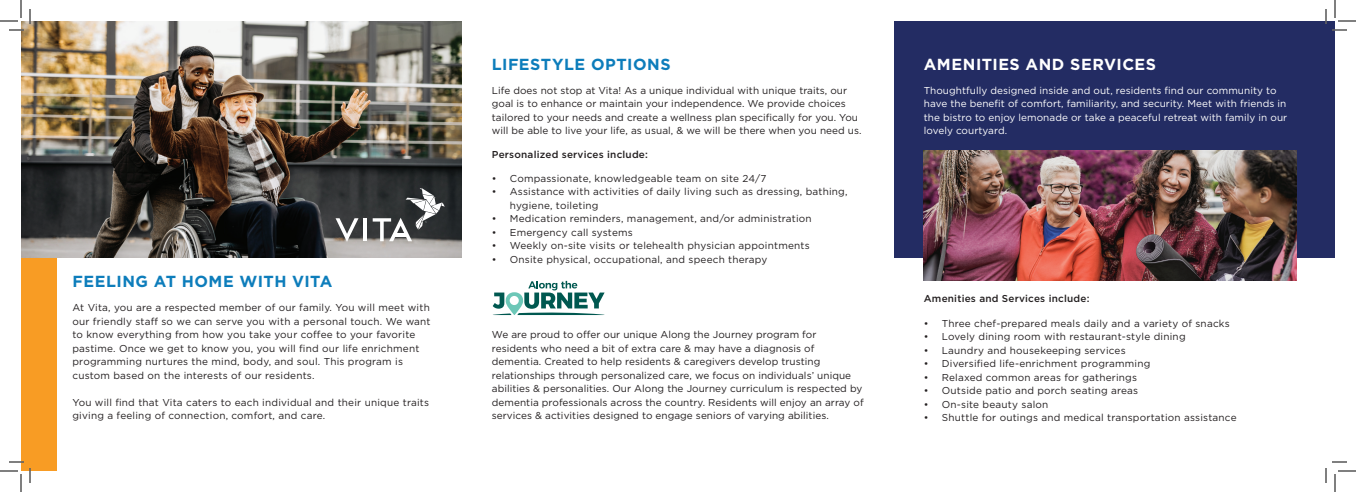
<style>
.page{position:relative;width:1356px;height:492px;background:#fff}
.page>*{position:absolute;margin:0;border:0;box-sizing:border-box;transform-origin:0 0}
.t1{font:700 16px "Gotham";letter-spacing:.03em;color:#0d7dbb}
.t2{font:700 16px "Gotham";letter-spacing:.035em;color:#fff}
.t3{font:10px/13.5px "Gotham";letter-spacing:.015em;color:#231f20}
.t4{font:10px/13.5px "Gotham";letter-spacing:.005em;color:#fff}
.t5{font:500 10px "Gotham";letter-spacing:.02em;color:#231f20}
</style>
<div class="page">
<div style="left:894px;top:21px;width:441px;height:237px;background:#232c63"></div>
<div style="left:21px;top:21px;width:36px;height:450px;background:#f89c24"></div>
<svg style="left:492px;top:281px;width:113px;height:34px"></svg>
<img style="left:21px;top:21px;width:441px;height:237px">
<img style="left:924px;top:150px;width:372px;height:131px">
<hr style="left:364px;top:218px;width:3px;height:23px;background:#fff">
<svg style="left:336px;top:218px;width:23px;height:24px"></svg>
<svg style="left:373px;top:188px;width:72px;height:53px;background:#5a5d5e"></svg>
<svg style="left:0;top:0;width:31px;height:31px"></svg>
<svg style="left:0;top:461px;width:31px;height:31px"></svg>
<svg style="left:1325px;top:0;width:31px;height:31px"></svg>
<svg style="left:1325px;top:461px;width:31px;height:31px"></svg>
<h1 class="t1" style="left:72px;top:271px;width:261px">FEELING AT HOME WITH VITA</h1>
<p class="t3" style="left:72px;top:301px;width:360px">At Vita, you are a respected member of our family. You will meet with our friendly staff so we can serve you with a personal touch. We want to know everything from how you take your coffee to your favorite pastime. Once we get to know you, you will find our life enrichment programming nurtures the mind, body, and soul. This program is custom based on the interests of our residents.</p>
<p class="t3" style="left:72px;top:395px;width:358px">You will find that Vita caters to each individual and their unique traits giving a feeling of connection, comfort, and care.</p>
<h1 class="t1" style="left:492px;top:54px;width:180px">LIFESTYLE OPTIONS</h1>
<h1 class="t2" style="left:924px;top:54px;width:234px">AMENITIES AND SERVICES</h1>
<p class="t3" style="left:492px;top:83px;width:371px">Life does not stop at Vita! As a unique individual with unique traits, our goal is to enhance or maintain your independence. We provide choices tailored to your needs and create a wellness plan specifically for you. You will be able to live your life, as usual, &amp; we will be there when you need us.</p>
<p class="t4" style="left:924px;top:83px;width:365px">Thoughtfully designed inside and out, residents find our community to have the benefit of comfort, familiarity, and security. Meet with friends in the bistro to enjoy lemonade or take a peaceful retreat with family in our lovely courtyard.</p>
<p class="t5" style="left:492px;top:148px;width:158px">Personalized services include:</p>
<p class="t3" style="left:492px;top:171px;width:276px">• Compassionate, knowledgeable team on site 24/7</p>
<p class="t3" style="left:510px;top:185px;width:339px;text-indent:-18px">• Assistance with activities of daily living such as dressing, bathing, hygiene, toileting</p>
<p class="t3" style="left:492px;top:212px;width:321px">• Medication reminders, management, and/or administration</p>
<p class="t3" style="left:492px;top:225px;width:142px">• Emergency call systems</p>
<p class="t3" style="left:492px;top:239px;width:319px">• Weekly on-site visits or telehealth physician appointments</p>
<p class="t3" style="left:492px;top:252px;width:277px">• Onsite physical, occupational, and speech therapy</p>
<p class="t3" style="left:492px;top:328px;width:373px">We are proud to offer our unique Along the Journey program for residents who need a bit of extra care &amp; may have a diagnosis of dementia. Created to help residents &amp; caregivers develop trusting relationships through personalized care, we focus on individuals’ unique abilities &amp; personalities. Our Along the Journey curriculum is respected by dementia professionals across the country. Residents will enjoy an array of services &amp; activities designed to engage seniors of varying abilities.</p>
<p class="t5" style="left:924px;top:292px;width:167px">Amenities and Services include:</p>
<p class="t3" style="left:924px;top:316px;width:307px">• Three chef-prepared meals daily and a variety of snacks</p>
<p class="t3" style="left:924px;top:330px;width:263px">• Lovely dining room with restaurant-style dining</p>
<p class="t3" style="left:924px;top:343px;width:203px">• Laundry and housekeeping services</p>
<p class="t3" style="left:924px;top:357px;width:228px">• Diversified life-enrichment programming</p>
<p class="t3" style="left:924px;top:370px;width:215px">• Relaxed common areas for gatherings</p>
<p class="t3" style="left:924px;top:384px;width:216px">• Outside patio and porch seating areas</p>
<p class="t3" style="left:924px;top:397px;width:126px">• On-site beauty salon</p>
<p class="t3" style="left:924px;top:411px;width:314px">• Shuttle for outings and medical transportation assistance</p>
</div>
